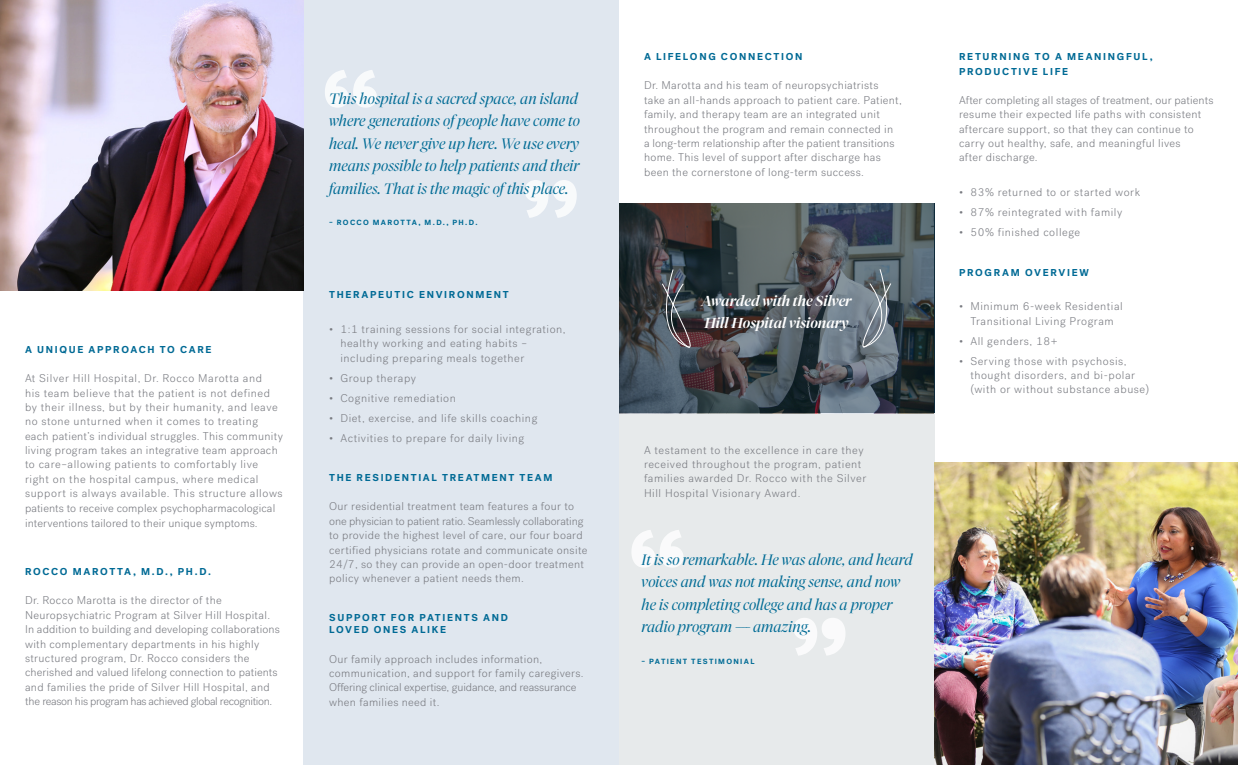
<style>
.page{position:relative;width:1238px;height:765px;background:#fff}
.page>*{position:absolute;margin:0;border:0;box-sizing:border-box;transform-origin:0 0}
.t1{font:700 125px "Post Grotesk";color:#fff}
.t2{font:italic 300 15px/22.5px "Tiempos Fine Test";color:#006b95}
.t3{font:italic 500 14.25px/21.4px "Tiempos Fine Test";color:#fff}
.t4{font:300 11.25px/14.4px "Post Grotesk";letter-spacing:.03em;color:#7a7c82}
.t5{font:300 11.25px/14.5px "Post Grotesk";letter-spacing:.05em;color:#7a7c82}
.t6{font:700 10px "Post Grotesk";letter-spacing:.165em;color:#006a95}
.t7{font:700 7.5px "Post Grotesk";letter-spacing:.175em;color:#006b95}
</style>
<div class="page">
<div style="left:619px;top:315px;width:315px;height:450px;background:#e7eaeb"></div>
<div style="left:304px;top:0;width:315px;height:765px;background:#e0e7ef"></div>
<img style="left:0;top:0;width:304px;height:290px">
<img style="left:934px;top:462px;width:304px;height:303px">
<img style="left:619px;top:204px;width:315px;height:209px">
<svg style="left:657px;top:269px;width:51px;height:100px;background:#4a4e55"></svg>
<svg style="left:844px;top:269px;width:52px;height:99px;background:#717d87"></svg>
<p class="t6" style="left:25px;top:343px;width:188px">A UNIQUE APPROACH TO CARE</p>
<p class="t5" style="left:25px;top:371px;width:259px">At Silver Hill Hospital, Dr. Rocco Marotta and<br>his team believe that the patient is not defined by their illness, but by their humanity, and leave no stone unturned when it comes to treating each patient’s individual struggles. This community living program takes an integrative team approach to care–allowing patients to comfortably live right on the hospital campus, where medical support is always available. This structure allows patients to receive complex psychopharmacological interventions tailored to their unique symptoms.</p>
<p class="t6" style="left:25px;top:565px;width:187px">ROCCO MAROTTA, M.D., PH.D.</p>
<p class="t4" style="left:25px;top:594px;width:256px">Dr. Rocco Marotta is the director of the Neuropsychiatric Program at Silver Hill Hospital.<br>In addition to building and developing collaborations with complementary departments in his highly structured program, Dr. Rocco considers the cherished and valued lifelong connection to patients and families the pride of Silver Hill Hospital, and the reason his program has achieved global recognition.</p>
<h1 class="t1" style="left:320px;top:37px;width:63px">“</h1>
<p class="t2" style="left:329px;top:87px;width:252px">This hospital is a sacred space, an island where generations of people have come to heal. We never give up here. We use every means possible to help patients and their families. That is the magic of this place.</p>
<p class="t7" style="left:329px;top:218px;width:150px">– ROCCO MAROTTA, M.D., PH.D.</p>
<h1 class="t1" style="left:520px;top:147px;width:63px">”</h1>
<p class="t6" style="left:329px;top:288px;width:181px">THERAPEUTIC ENVIRONMENT</p>
<p class="t5" style="left:340px;top:322px;width:227px;text-indent:-11px">• 1:1 training sessions for social integration, healthy working and eating habits – including preparing meals together</p>
<p class="t5" style="left:329px;top:371px;width:88px">• Group therapy</p>
<p class="t5" style="left:329px;top:391px;width:128px">• Cognitive remediation</p>
<p class="t5" style="left:329px;top:411px;width:210px">• Diet, exercise, and life skills coaching</p>
<p class="t5" style="left:329px;top:431px;width:197px">• Activities to prepare for daily living</p>
<p class="t6" style="left:329px;top:471px;width:225px">THE RESIDENTIAL TREATMENT TEAM</p>
<p class="t4" style="left:329px;top:500px;width:260px">Our residential treatment team features a four to one physician to patient ratio. Seamlessly collaborating to provide the highest level of care, our four board certified physicians rotate and communicate onsite 24/7, so they can provide an open-door treatment policy whenever a patient needs them.</p>
<p class="t6" style="left:329px;top:611px;width:180px">SUPPORT FOR PATIENTS AND</p>
<p class="t6" style="left:329px;top:623px;width:119px">LOVED ONES ALIKE</p>
<p class="t4" style="left:329px;top:652px;width:256px">Our family approach includes information, communication, and support for family caregivers.<br>Offering clinical expertise, guidance, and reassurance when families need it.</p>
<p class="t6" style="left:644px;top:50px;width:160px">A LIFELONG CONNECTION</p>
<p class="t4" style="left:644px;top:79px;width:259px">Dr. Marotta and his team of neuropsychiatrists take an all-hands approach to patient care. Patient, family, and therapy team are an integrated unit throughout the program and remain connected in<br>a long-term relationship after the patient transitions home. This level of support after discharge has been the cornerstone of long-term success.</p>
<p class="t3" style="left:701px;top:290px;width:151px">Awarded with the Silver<br>Hill Hospital visionary</p>
<p class="t5" style="left:644px;top:443px;width:224px">A testament to the excellence in care they received throughout the program, patient families awarded Dr. Rocco with the Silver Hill Hospital Visionary Award.</p>
<h1 class="t1" style="left:626px;top:497px;width:63px">“</h1>
<p class="t2" style="left:641px;top:548px;width:273px">It is so remarkable. He was alone, and heard voices and was not making sense, and now he is completing college and has a proper radio program ---- amazing.</p>
<p class="t7" style="left:641px;top:656px;width:114px">– PATIENT TESTIMONIAL</p>
<h1 class="t1" style="left:789px;top:584px;width:63px">”</h1>
<p class="t6" style="left:959px;top:50px;width:195px">RETURNING TO A MEANINGFUL,</p>
<p class="t6" style="left:959px;top:65px;width:110px">PRODUCTIVE LIFE</p>
<p class="t4" style="left:959px;top:93px;width:256px">After completing all stages of treatment, our patients resume their expected life paths with consistent aftercare support, so that they can continue to carry out healthy, safe, and meaningful lives<br>after discharge.</p>
<p class="t5" style="left:959px;top:185px;width:182px">• 83% returned to or started work</p>
<p class="t5" style="left:959px;top:205px;width:165px">• 87% reintegrated with family</p>
<p class="t5" style="left:959px;top:225px;width:123px">• 50% finished college</p>
<p class="t6" style="left:959px;top:266px;width:131px">PROGRAM OVERVIEW</p>
<p class="t5" style="left:959px;top:299px;width:165px;text-align:center">• Minimum 6-week Residential<br>Transitional Living Program</p>
<p class="t5" style="left:959px;top:334px;width:100px">• All genders, 18+</p>
<p class="t5" style="left:970px;top:354px;width:180px;text-indent:-11px">• Serving those with psychosis, thought disorders, and bi-polar (with or without substance abuse)</p>
</div>
